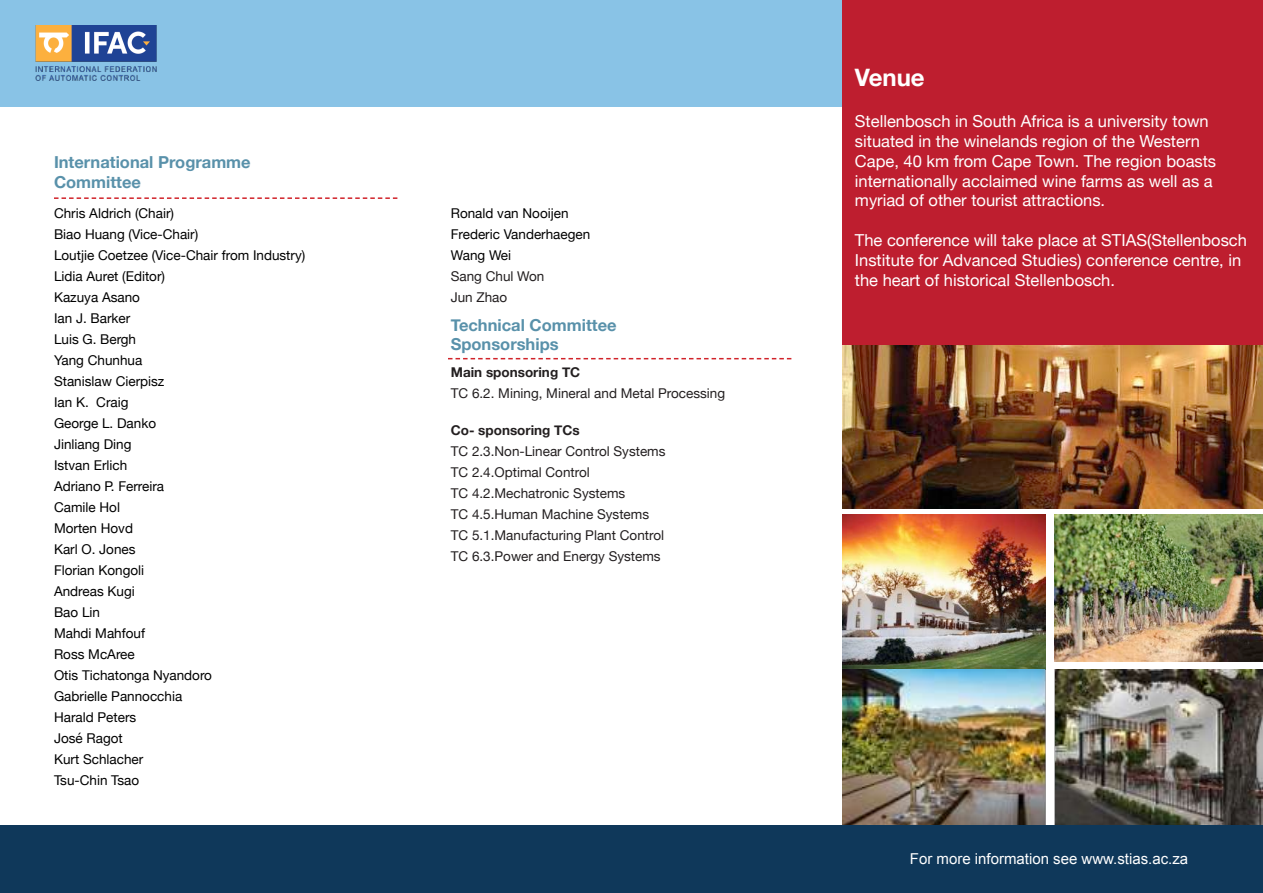
<style>
.page{position:relative;width:1263px;height:893px;background:#fff}
.page>*{position:absolute;margin:0;border:0;box-sizing:border-box;transform-origin:0 0}
.t1{font:700 24px "Helvetica Neue";color:#fff}
.t2{font:16.5px/19.8px "Helvetica Neue";color:#fff}
.t3{font:700 16.5px/19.8px "Helvetica Neue";color:#5991aa}
.t4{font:15px "Arial";color:#fff}
.t5{font:13.5px/21px "Helvetica Neue";color:#000}
.t6{font:13.5px/21px "Helvetica Neue";color:#231f20}
.t7{font:700 13.5px "Helvetica Neue";color:#231f20}
</style>
<div class="page">
<div style="left:0;top:825px;width:1263px;height:68px;background:#0f385a"></div>
<img style="left:842px;top:514px;width:203px;height:155px">
<img style="left:1054px;top:515px;width:209px;height:147px">
<img style="left:842px;top:345px;width:421px;height:163px">
<img style="left:842px;top:669px;width:421px;height:156px">
<div style="left:842px;top:0;width:421px;height:345px;background:#be1e2f"></div>
<svg style="left:54px;top:197px;width:343px;height:2px"></svg>
<svg style="left:448px;top:358px;width:343px;height:1px"></svg>
<div style="left:0;top:0;width:842px;height:106px;background:#89c3e6"></div>
<img style="left:36px;top:25px;width:121px;height:56px">
<p class="t3" style="left:54px;top:153px;width:198px">International Programme<br>Committee</p>
<p class="t5" style="left:54px;top:204px;width:253px">Chris Aldrich (Chair)<br>Biao Huang (Vice-Chair)<br>Loutjie Coetzee (Vice-Chair from Industry)<br>Lidia Auret (Editor)<br>Kazuya Asano<br>Ian J. Barker<br>Luis G. Bergh<br>Yang Chunhua<br>Stanislaw Cierpisz<br>Ian K. Craig<br>George L. Danko<br>Jinliang Ding<br>Istvan Erlich<br>Adriano P. Ferreira<br>Camile Hol<br>Morten Hovd<br>Karl O. Jones<br>Florian Kongoli<br>Andreas Kugi<br>Bao Lin<br>Mahdi Mahfouf<br>Ross McAree<br>Otis Tichatonga Nyandoro<br>Gabrielle Pannocchia<br>Harald Peters<br>José Ragot<br>Kurt Schlacher<br>Tsu-Chin Tsao</p>
<p class="t5" style="left:451px;top:204px;width:141px">Ronald van Nooijen<br>Frederic Vanderhaegen<br>Wang Wei</p>
<p class="t6" style="left:451px;top:267px;width:95px">Sang Chul Won<br>Jun Zhao</p>
<p class="t3" style="left:451px;top:315px;width:167px">Technical Committee<br>Sponsorships</p>
<p class="t7" style="left:451px;top:361px;width:131px">Main sponsoring TC</p>
<p class="t6" style="left:451px;top:383px;width:276px">TC 6.2. Mining, Mineral and Metal Processing</p>
<p class="t7" style="left:451px;top:420px;width:130px">Co- sponsoring TCs</p>
<p class="t6" style="left:451px;top:441px;width:216px">TC 2.3.Non-Linear Control Systems<br>TC 2.4.Optimal Control<br>TC 4.2.Mechatronic Systems<br>TC 4.5.Human Machine Systems<br>TC 5.1.Manufacturing Plant Control<br>TC 6.3.Power and Energy Systems</p>
<h1 class="t1" style="left:855px;top:58px;width:71px">Venue</h1>
<p class="t2" style="left:855px;top:112px;width:363px">Stellenbosch in South Africa is a university town situated in the winelands region of the Western Cape, 40 km from Cape Town. The region boasts internationally acclaimed wine farms as well as a myriad of other tourist attractions.</p>
<p class="t2" style="left:855px;top:231px;width:394px">The conference will take place at STIAS(Stellenbosch<br>Institute for Advanced Studies) conference centre, in the heart of historical Stellenbosch.</p>
<p class="t4" style="left:910px;top:849px;width:280px">For more information see www.stias.ac.za</p>
</div>
